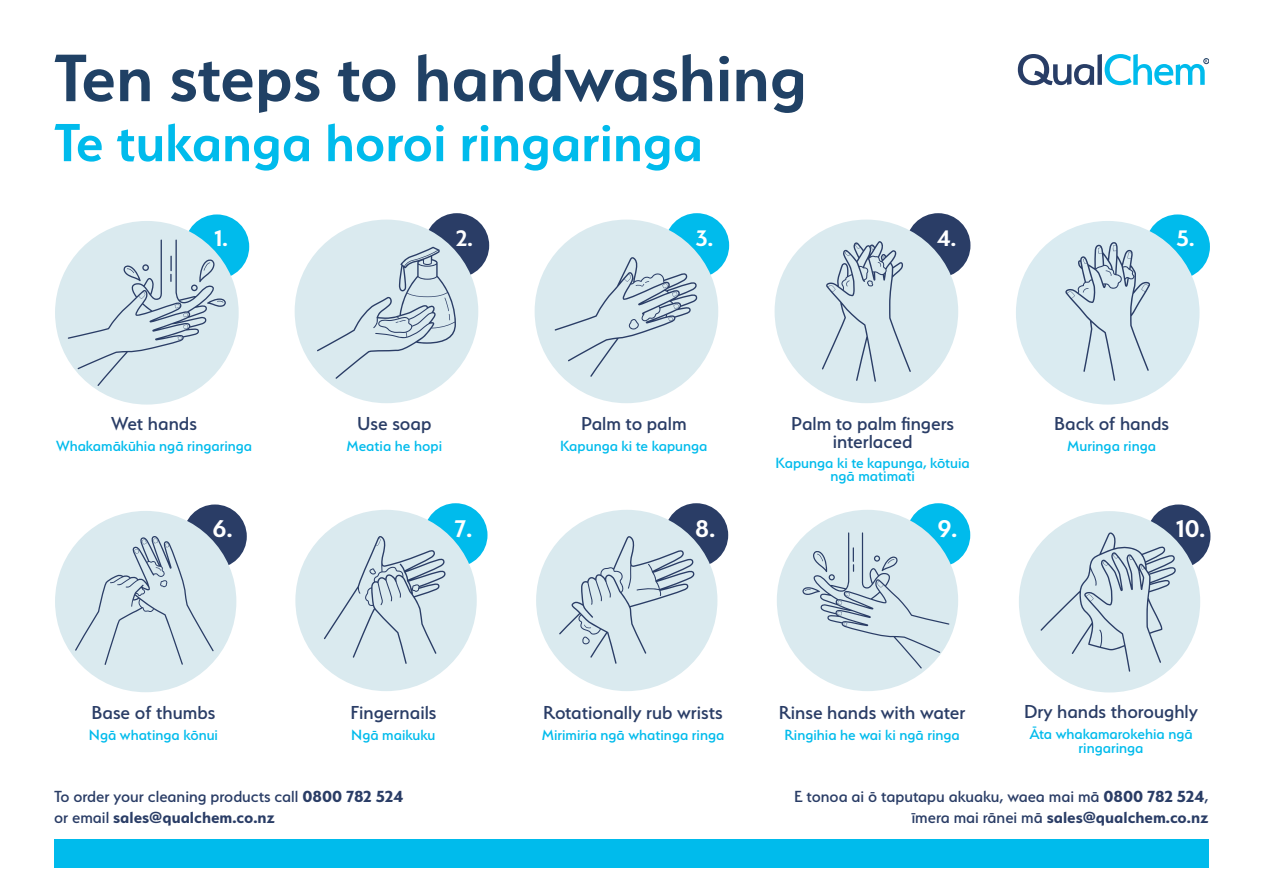
<style>
.page{position:relative;width:1263px;height:893px;background:#fff}
.page>*{position:absolute;margin:0;border:0;box-sizing:border-box;transform-origin:0 0}
.t1{font:600 75px "Serenity";color:#204165}
.t2{font:600 60px "Serenity";color:#00bbec}
.t3{font:600 27px "Serenity";color:#fff}
.t4{font:600 25.2px "Serenity";color:#fff}
.t5{font:500 21px/18px "Serenity";color:#2a3d66;text-align:center}
.t6{font:500 18px/21px "Serenity";color:#2a3d66}
.t7{font:500 16.5px/13.5px "Serenity";color:#00bbec;text-align:center}
.s1{font-weight:700}
</style>
<div class="page">
<div style="left:183px;top:504px;width:64px;height:64px;background:#2a3d66;border-radius:50%"></div>
<div style="left:55px;top:511px;width:181px;height:181px;background:#daeaef;border-radius:50%"></div>
<svg style="left:75px;top:536px;width:139px;height:129px"></svg>
<div style="left:424px;top:503px;width:63px;height:64px;background:#00bbec;border-radius:50%"></div>
<div style="left:295px;top:510px;width:182px;height:181px;background:#daeaef;border-radius:50%"></div>
<svg style="left:324px;top:536px;width:122px;height:128px"></svg>
<div style="left:664px;top:503px;width:64px;height:64px;background:#2a3d66;border-radius:50%"></div>
<div style="left:536px;top:510px;width:181px;height:181px;background:#daeaef;border-radius:50%"></div>
<svg style="left:559px;top:536px;width:135px;height:128px"></svg>
<div style="left:906px;top:503px;width:64px;height:64px;background:#00bbec;border-radius:50%"></div>
<div style="left:777px;top:510px;width:181px;height:181px;background:#daeaef;border-radius:50%"></div>
<svg style="left:802px;top:532px;width:147px;height:136px"></svg>
<div style="left:1147px;top:504px;width:63px;height:64px;background:#2a3d66;border-radius:50%"></div>
<div style="left:1019px;top:511px;width:181px;height:181px;background:#daeaef;border-radius:50%"></div>
<svg style="left:1040px;top:532px;width:136px;height:140px"></svg>
<svg style="left:1018px;top:54px;width:191px;height:31px"></svg>
<div style="left:185px;top:214px;width:64px;height:65px;background:#00bbec;border-radius:50%"></div>
<div style="left:55px;top:221px;width:184px;height:184px;background:#daeaef;border-radius:50%"></div>
<svg style="left:68px;top:240px;width:158px;height:146px"></svg>
<div style="left:425px;top:213px;width:64px;height:65px;background:#2a3d66;border-radius:50%"></div>
<div style="left:295px;top:220px;width:183px;height:183px;background:#daeaef;border-radius:50%"></div>
<svg style="left:317px;top:247px;width:139px;height:132px"></svg>
<div style="left:665px;top:213px;width:64px;height:65px;background:#00bbec;border-radius:50%"></div>
<div style="left:535px;top:220px;width:183px;height:183px;background:#daeaef;border-radius:50%"></div>
<svg style="left:555px;top:257px;width:142px;height:120px"></svg>
<div style="left:906px;top:213px;width:64px;height:65px;background:#2a3d66;border-radius:50%"></div>
<div style="left:774px;top:220px;width:184px;height:183px;background:#daeaef;border-radius:50%"></div>
<svg style="left:822px;top:241px;width:89px;height:141px"></svg>
<div style="left:1145px;top:214px;width:65px;height:65px;background:#00bbec;border-radius:50%"></div>
<div style="left:1016px;top:221px;width:183px;height:184px;background:#daebf1;border-radius:50%"></div>
<svg style="left:1065px;top:242px;width:85px;height:139px"></svg>
<div style="left:54px;top:839px;width:1155px;height:29px;background:#00bbec"></div>
<p class="t1" style="left:54px;top:37px;width:754px">Ten steps to handwashing</p>
<p class="t2" style="left:54px;top:110px;width:650px">Te tukanga horoi ringaringa</p>
<p class="t4" style="left:214px;top:224px;width:15px">1.</p>
<p class="t4" style="left:456px;top:224px;width:18px">2.</p>
<p class="t4" style="left:696px;top:224px;width:19px">3.</p>
<p class="t4" style="left:937px;top:224px;width:20px">4.</p>
<p class="t4" style="left:1176px;top:224px;width:19px">5.</p>
<p class="t5" style="left:111px;top:415px;width:87px">Wet hands</p>
<p class="t7" style="left:56px;top:439px;width:198px">Whakamākūhia ngā ringaringa</p>
<p class="t5" style="left:357px;top:415px;width:76px">Use soap</p>
<p class="t7" style="left:346px;top:439px;width:97px">Meatia he hopi</p>
<p class="t5" style="left:581px;top:415px;width:107px">Palm to palm</p>
<p class="t7" style="left:560px;top:439px;width:149px">Kapunga ki te kapunga</p>
<p class="t5" style="left:791px;top:415px;width:164px">Palm to palm fingers interlaced</p>
<p class="t7" style="left:776px;top:455px;width:196px">Kapunga ki te kapunga, kōtuia ngā matimati</p>
<p class="t5" style="left:1054px;top:415px;width:116px">Back of hands</p>
<p class="t7" style="left:1067px;top:439px;width:90px">Muringa ringa</p>
<p class="t3" style="left:212px;top:513px;width:21px">6.</p>
<p class="t3" style="left:455px;top:514px;width:19px">7.</p>
<p class="t3" style="left:695px;top:514px;width:21px">8.</p>
<p class="t3" style="left:937px;top:514px;width:21px">9.</p>
<p class="t3" style="left:1176px;top:513px;width:31px">10.</p>
<p class="t5" style="left:92px;top:703px;width:125px">Base of thumbs</p>
<p class="t7" style="left:89px;top:728px;width:131px">Ngā whatinga kōnui</p>
<p class="t5" style="left:350px;top:703px;width:88px">Fingernails</p>
<p class="t7" style="left:351px;top:728px;width:86px">Ngā maikuku</p>
<p class="t5" style="left:543px;top:703px;width:181px">Rotationally rub wrists</p>
<p class="t7" style="left:542px;top:728px;width:184px">Mirimiria ngā whatinga ringa</p>
<p class="t5" style="left:779px;top:703px;width:188px">Rinse hands with water</p>
<p class="t7" style="left:785px;top:728px;width:177px">Ringihia he wai ki ngā ringa</p>
<p class="t5" style="left:1024px;top:702px;width:176px">Dry hands thoroughly</p>
<p class="t7" style="left:1029px;top:727px;width:165px">Āta whakamarokehia ngā ringaringa</p>
<p class="t6" style="left:54px;top:786px;width:351px">To order your cleaning products call <span class="s1">0800 782 524 </span>or email <span class="s1">sales@qualchem.co.nz</span></p>
<p class="t6" style="left:794px;top:786px;width:416px;text-align:right">E tonoa ai ō taputapu akuaku, waea mai mā <span class="s1">0800 782 524</span>, īmera mai rānei mā <span class="s1">sales@qualchem.co.nz</span></p>
</div>
